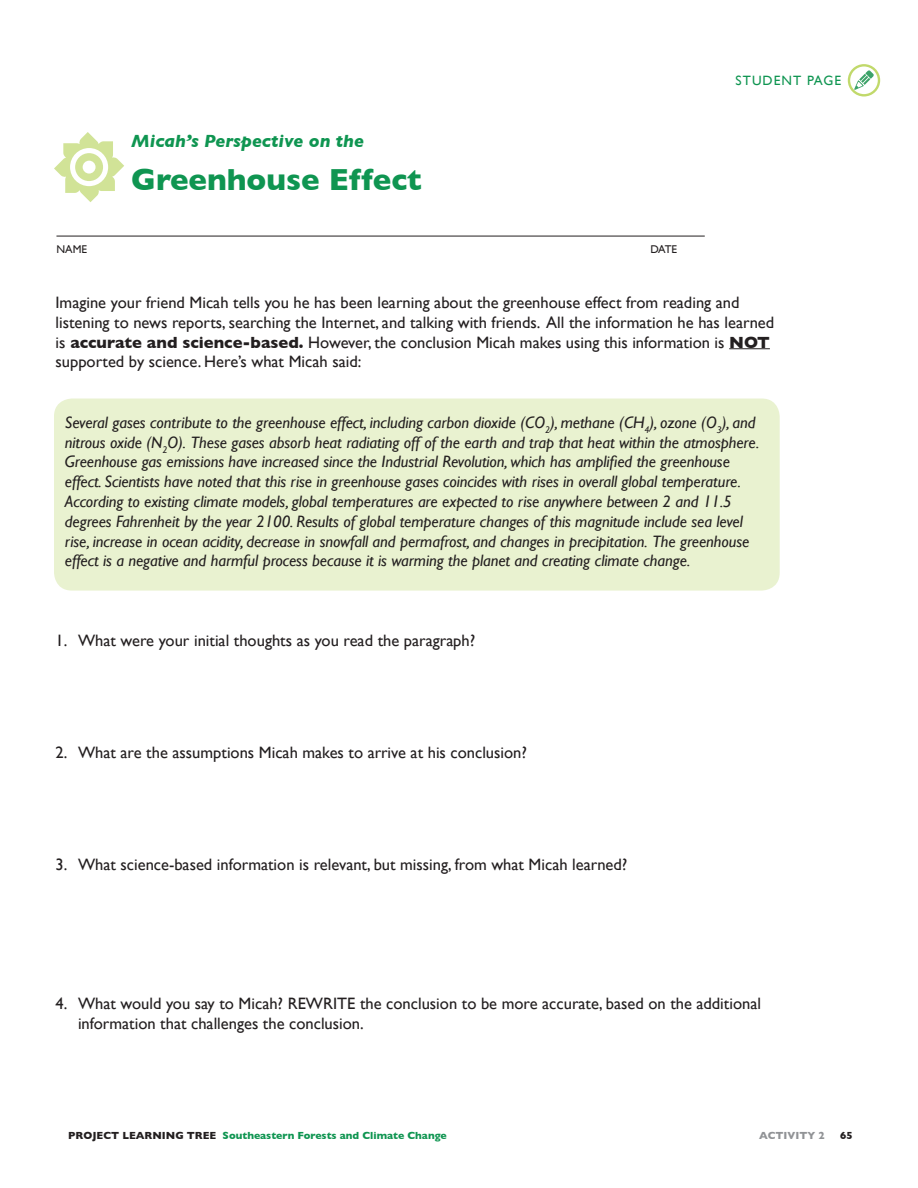
<style>
.page{position:relative;width:918px;height:1188px;background:#fff}
.page>*{position:absolute;margin:0;border:0;box-sizing:border-box;transform-origin:0 0}
.Activity_Heading_2{font:700 31.05px "Gill Sans";color:#0f9551}
.Activity_Heading_2-2{font:italic 700 18px "Gill Sans";color:#0f9551}
.t1{font:italic 16.5px/19.8px "Gill Sans";letter-spacing:-.005em;color:#231f20}
.t2{font:16.5px/19.8px "Gill Sans";color:#231f20}
.t3{font:13.5px "Gill Sans";letter-spacing:.075em;color:#0f9551}
.t4{font:11.25px "Gill Sans";color:#231f20}
.t5{font:700 10.5px "Gill Sans";color:#0f9551}
.t6{font:700 10.5px "Gill Sans";color:#919396}
.t7{font:700 10.5px "Gill Sans";color:#231f20}
.s1{font-weight:700}
.s2{color:#231f20}
</style>
<div class="page">
<svg style="left:842px;top:59px;width:44px;height:43px"></svg>
<div style="left:850px;top:66px;width:28px;height:28px;background:#fff;border-radius:50%"></div>
<svg style="left:854px;top:70px;width:20px;height:20px"></svg>
<div style="left:848px;top:64px;width:32px;height:33px;border:2px solid #c1d96b;border-radius:50%"></div>
<hr style="left:729px;top:348px;width:41px;height:1px;background:#231f20">
<div style="left:54px;top:399px;width:726px;height:192px;background:#e9f2d0;border-radius:18px"></div>
<svg style="left:54px;top:132px;width:70px;height:70px"></svg>
<hr style="left:56px;top:236px;width:649px;height:1px;background:#231f20">
<p class="Activity_Heading_2-2" style="left:131px;top:131px;width:234px">Micah’s Perspective on the</p>
<p class="Activity_Heading_2" style="left:131px;top:161px;width:292px">Greenhouse Effect</p>
<p class="t4" style="left:56px;top:242px;width:32px">NAME</p>
<p class="t4" style="left:650px;top:242px;width:28px">DATE</p>
<p class="t3" style="left:736px;top:73px;width:107px">STUDENT PAGE</p>
<p class="t2" style="left:56px;top:292px;width:720px">Imagine your friend Micah tells you he has been learning about the greenhouse effect from reading and listening to news reports, searching the Internet, and talking with friends. All the information he has learned is <span class="s1">accurate and science-based.</span> However, the conclusion Micah makes using this information is <span class="s1">NOT </span>supported by science. Here’s what Micah said:</p>
<p class="t1" style="left:65px;top:412px;width:696px">Several gases contribute to the greenhouse effect, including carbon dioxide (CO<sub>2</sub>), methane (CH<sub>4</sub>), ozone (O<sub>3</sub>), and nitrous oxide (N<sub>2</sub>O). These gases absorb heat radiating off of the earth and trap that heat within the atmosphere.<br>Greenhouse gas emissions have increased since the Industrial Revolution, which has amplified the greenhouse effect. Scientists have noted that this rise in greenhouse gases coincides with rises in overall global temperature.<br>According to existing climate models, global temperatures are expected to rise anywhere between 2 and 11.5 degrees Fahrenheit by the year 2100. Results of global temperature changes of this magnitude include sea level rise, increase in ocean acidity, decrease in snowfall and permafrost, and changes in precipitation. The greenhouse effect is a negative and harmful process because it is warming the planet and creating climate change.</p>
<p class="t2" style="left:56px;top:631px;width:421px">1. What were your initial thoughts as you read the paragraph?</p>
<p class="t2" style="left:56px;top:742px;width:473px">2. What are the assumptions Micah makes to arrive at his conclusion?</p>
<p class="t2" style="left:56px;top:854px;width:573px">3. What science-based information is relevant, but missing, from what Micah learned?</p>
<p class="t2" style="left:78px;top:993px;width:685px;text-indent:-22px">4. What would you say to Micah? REWRITE the conclusion to be more accurate, based on the additional information that challenges the conclusion.</p>
<p class="t5" style="left:68px;top:1129px;width:380px"><span class="s2">PROJECT LEARNING TREE</span> Southeastern Forests and Climate Change</p>
<p class="t6" style="left:759px;top:1129px;width:67px">ACTIVITY 2</p>
<p class="t7" style="left:840px;top:1129px;width:14px">65</p>
</div>
